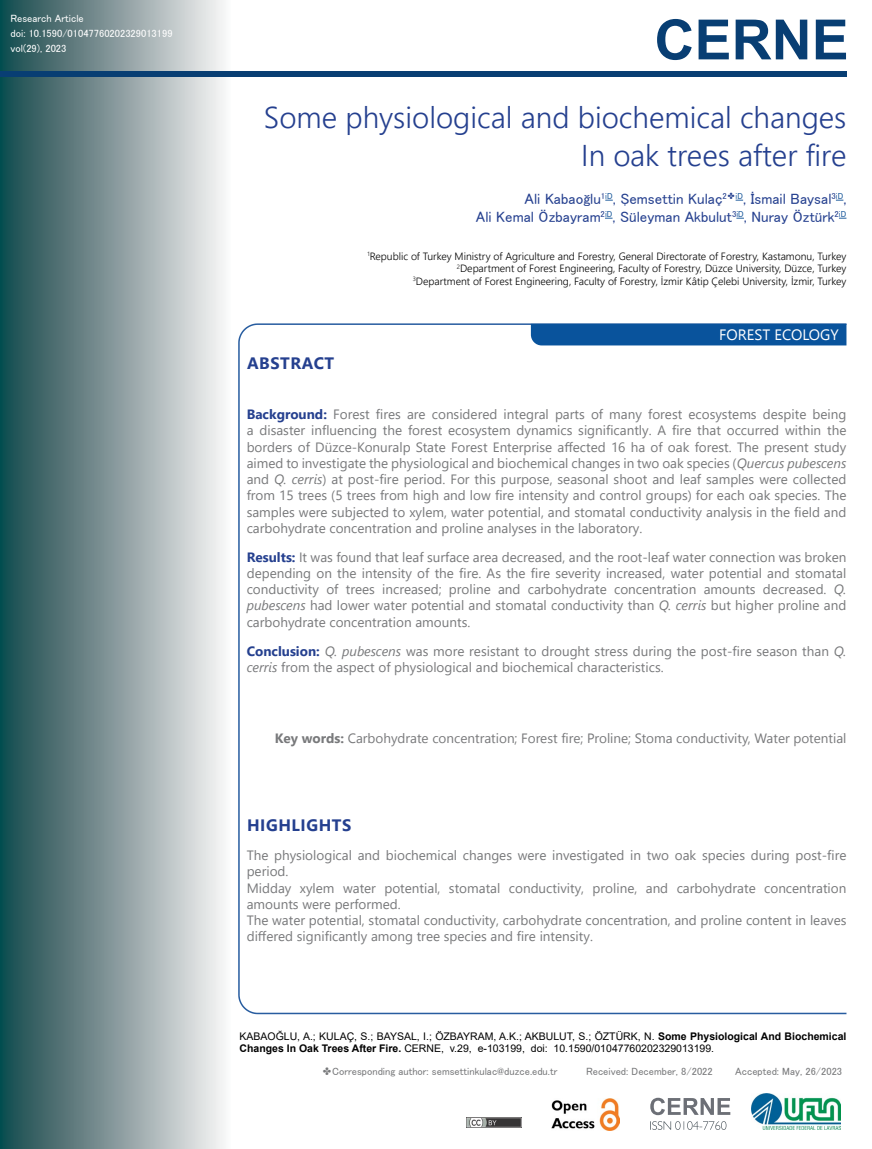
<style>
.page{position:relative;width:872px;height:1149px;background:#fff}
.page>*{position:absolute;margin:0;border:0;box-sizing:border-box;transform-origin:0 0}
.t1{font:300 30px/37.5px "Segoe UI";color:#25408f;text-align:right}
.t2{font:700 16.5px "Segoe UI";letter-spacing:.035em;color:#25408f}
.t3{font:15px/18px "MS UI Gothic";color:#25408f;text-align:right}
.t4{font:15px "Arial";color:#fff}
.t5{font:15px "Nirmala UI";color:#fff}
.t6{font:13.5px/16.2px "Segoe UI";color:#78797b;text-align:justify}
.t7{font:13.5px "Nirmala UI";color:#78797b}
.t8{font:300 10.5px/12.6px "Segoe UI";color:#000;text-align:right}
.t9{font:10.5px/12px "Arial";color:#000}
.t10{font:10.5px "MS UI Gothic";color:#78797b}
.t11{font:10.5px/14.7px "MS UI Gothic";color:#fff}
.s1{font-weight:700;color:#25408f}
.s2{font-style:italic}
.s3{font-weight:700}
</style>
<div class="page">
<svg style="left:238px;top:323px;width:608px;height:690px"></svg>
<svg style="left:657px;top:19px;width:189px;height:41px"></svg>
<div style="left:0;top:0;width:231px;height:1148px;background:linear-gradient(to right,#134549,#fdf6f6)"></div>
<div style="left:0;top:71px;width:846px;height:5px;background:#083e73"></div>
<div style="left:531px;top:324px;width:315px;height:21px;background:#09539c"></div>
<img style="left:467px;top:1117px;width:55px;height:10px">
<img style="left:752px;top:1093px;width:88px;height:35px">
<svg style="left:650px;top:1121px;width:76px;height:8px"></svg>
<svg style="left:650px;top:1097px;width:80px;height:17px"></svg>
<img style="left:551px;top:1098px;width:68px;height:32px">
<p class="t11" style="left:11px;top:11px;width:163px">Research Article<br>doi: 10.1590/01047760202329013199 vol(29), 2023</p>
<h1 class="t1" style="left:264px;top:96px;width:584px">Some physiological and biochemical changes<br>In oak trees after fire</h1>
<p class="t3" style="left:476px;top:189px;width:372px">Ali Kabaoğlu<sup>1</sup><sup>iD</sup>, Şemsettin Kulaç<sup>2✤</sup><sup>iD</sup>, İsmail Baysal<sup>3</sup><sup>iD</sup>,<br>Ali Kemal Özbayram<sup>2</sup><sup>iD</sup>, Süleyman Akbulut<sup>3</sup><sup>iD</sup>, Nuray Öztürk<sup>2</sup><sup>iD</sup></p>
<p class="t8" style="left:367px;top:249px;width:480px"><sup>1</sup>Republic of Turkey Ministry of Agriculture and Forestry, General Directorate of Forestry, Kastamonu, Turkey<br><sup>2</sup>Department of Forest Engineering, Faculty of Forestry, Düzce University, Düzce, Turkey<br><sup>3</sup>Department of Forest Engineering, Faculty of Forestry, İzmir Kâtip Çelebi University, İzmir, Turkey</p>
<p class="t2" style="left:247px;top:347px;width:89px">ABSTRACT</p>
<p class="t5" style="left:719px;top:322px;width:121px">FOREST ECOLOGY</p>
<p class="t4" style="left:668px;top:325px;width:174px">FOREST MANAGEMENT</p>
<p class="t6" style="left:247px;top:405px;width:601px"><span class="s1">Background:</span> Forest fires are considered integral parts of many forest ecosystems despite being a disaster influencing the forest ecosystem dynamics significantly. A fire that occurred within the borders of Düzce-Konuralp State Forest Enterprise affected 16 ha of oak forest. The present study aimed to investigate the physiological and biochemical changes in two oak species (<span class="s2">Quercus pubescens </span>and <span class="s2">Q. cerris</span>) at post-fire period. For this purpose, seasonal shoot and leaf samples were collected from 15 trees (5 trees from high and low fire intensity and control groups) for each oak species. The samples were subjected to xylem, water potential, and stomatal conductivity analysis in the field and carbohydrate concentration and proline analyses in the laboratory.</p>
<p class="t6" style="left:247px;top:547px;width:601px"><span class="s1">Results:</span> It was found that leaf surface area decreased, and the root-leaf water connection was broken depending on the intensity of the fire. As the fire severity increased, water potential and stomatal conductivity of trees increased; proline and carbohydrate concentration amounts decreased. <span class="s2">Q. pubescens</span> had lower water potential and stomatal conductivity than <span class="s2">Q. cerris</span> but higher proline and carbohydrate concentration amounts.</p>
<p class="t6" style="left:247px;top:641px;width:601px"><span class="s1">Conclusion:</span> <span class="s2">Q. pubescens</span> was more resistant to drought stress during the post-fire season than <span class="s2">Q. cerris</span> from the aspect of physiological and biochemical characteristics.</p>
<p class="t7" style="left:275px;top:727px;width:573px"><span class="s3">Key words:</span> Carbohydrate concentration; Forest fire; Proline; Stoma conductivity, Water potential</p>
<p class="t2" style="left:247px;top:809px;width:106px">HIGHLIGHTS</p>
<p class="t6" style="left:247px;top:845px;width:601px;text-align:left">The physiological and biochemical changes were investigated in two oak species during post-fire period.<br>Midday xylem water potential, stomatal conductivity, proline, and carbohydrate concentration amounts were performed.<br>The water potential, stomatal conductivity, carbohydrate concentration, and proline content in leaves differed significantly among tree species and fire intensity.</p>
<p class="t9" style="left:239px;top:1029px;width:608px">KABAOĞLU, A.; KULAÇ, S.; BAYSAL, I.; ÖZBAYRAM, A.K.; AKBULUT, S.; ÖZTÜRK, N. <span class="s3">Some Physiological And Biochemical<br>Changes In Oak Trees After Fire.</span> CERNE, v.29, e-103199, doi: 10.1590/01047760202329013199.</p>
<p class="t10" style="left:322px;top:1065px;width:237px">✤Corresponding author: semsettinkulac@duzce.edu.tr</p>
<p class="t10" style="left:586px;top:1065px;width:128px">Received: December, 8/2022</p>
<p class="t10" style="left:735px;top:1065px;width:108px">Accepted: May, 26/2023</p>
</div>
